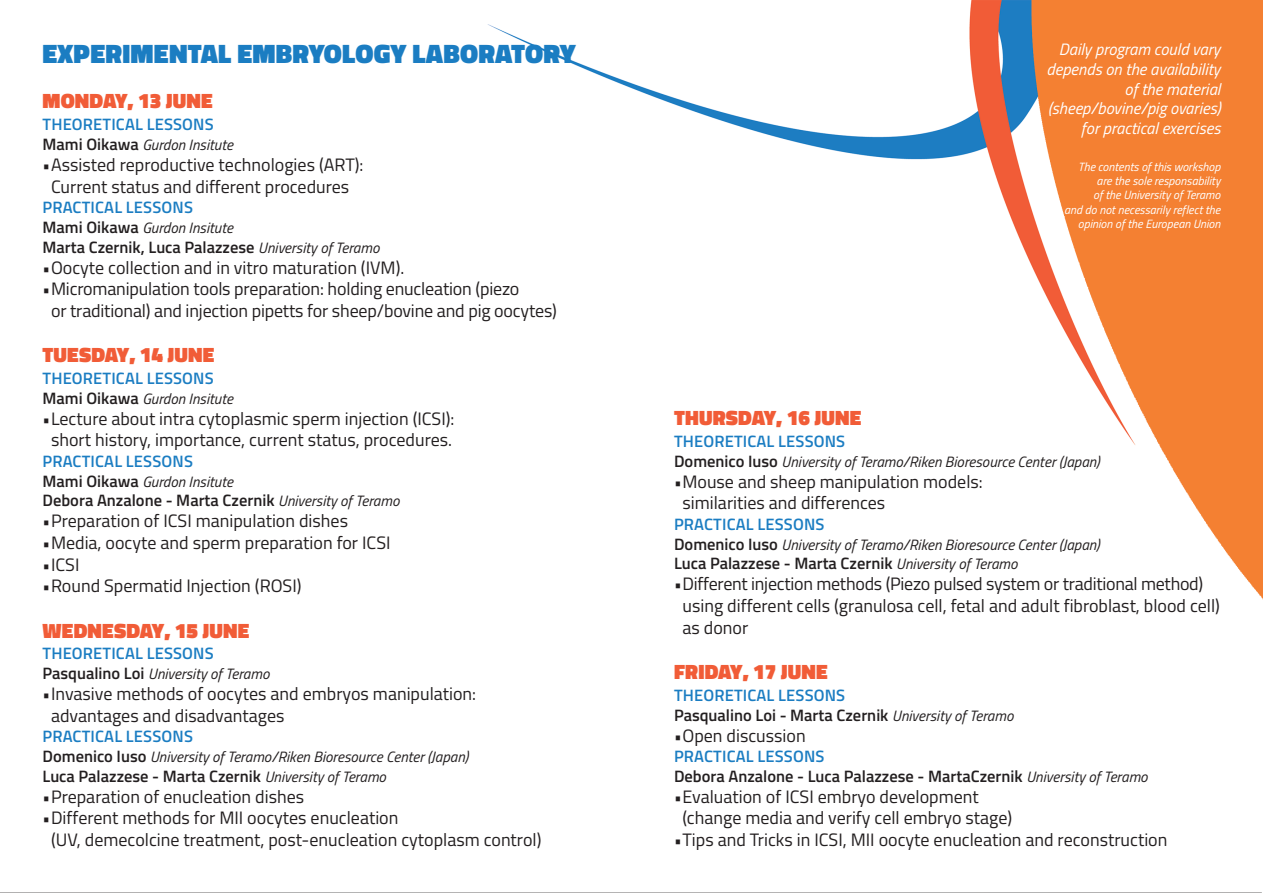
<style>
.page{position:relative;width:1263px;height:893px;background:#fff}
.page>*{position:absolute;margin:0;border:0;box-sizing:border-box;transform-origin:0 0}
.t1{font:900 27px "Titillium";letter-spacing:.01em;color:#1b7dc2}
.t2{font:900 21px "Titillium";letter-spacing:.01em;color:#f15c37}
.t3{font:18px/21.6px "Titillium";color:#231f20}
.t4{font:600 16.5px/19.8px "Titillium";color:#231f20}
.t5{font:600 16.5px "Titillium";letter-spacing:.01em;color:#1b7dc2}
.t6{font:italic 16.5px/19.8px "Titillium";color:#fff;text-align:right}
.t7{font:italic 15px "Titillium";color:#231f20}
.t8{font:italic 12px/14.4px "Titillium";color:#fff;text-align:right}
.s1{font-weight:600;font-style:normal;font-size:16.5px}
.s2{font-size:16.5px}
.s3{font-weight:400;font-style:italic;font-size:15px}
.s4{color:#1b7dc2}
</style>
<div class="page">
<img style="left:0;top:0;width:1263px;height:893px">
<h1 class="t1" style="left:43px;top:44px;width:535px">EXPERIMENTAL EMBRYOLOGY LABORATORY</h1>
<p class="t2" style="left:43px;top:94px;width:172px">MONDAY, 13 JUNE</p>
<p class="t5" style="left:43px;top:118px;width:173px">THEORETICAL LESSONS</p>
<p class="t7" style="left:43px;top:139px;width:192px"><span class="s1">Mami Oikawa</span> Gurdon Insitute</p>
<p class="t3" style="left:43px;top:156px;width:322px;text-align:center"><span class="s2">•</span>Assisted reproductive technologies (ART):<br>Current status and different procedures</p>
<p class="t5" style="left:43px;top:201px;width:152px">PRACTICAL LESSONS</p>
<p class="t7" style="left:43px;top:222px;width:192px"><span class="s1">Mami Oikawa</span> Gurdon Insitute</p>
<p class="t4" style="left:43px;top:239px;width:338px">Marta Czernik, Luca Palazzese <span class="s3">University of Teramo</span></p>
<p class="t3" style="left:43px;top:258px;width:363px"><span class="s2">•</span>Oocyte collection and in vitro maturation (IVM).</p>
<p class="t3" style="left:51px;top:280px;width:507px;text-indent:-9px"><span class="s2">•</span>Micromanipulation tools preparation: holding enucleation (piezo<br>or traditional) and injection pipetts for sheep/bovine and pig oocytes)</p>
<p class="t2" style="left:43px;top:348px;width:173px">TUESDAY, 14 JUNE</p>
<p class="t5" style="left:43px;top:372px;width:173px">THEORETICAL LESSONS</p>
<p class="t7" style="left:43px;top:393px;width:192px"><span class="s1">Mami Oikawa</span> Gurdon Insitute</p>
<p class="t3" style="left:43px;top:409px;width:413px;text-align:center"><span class="s2">•</span>Lecture about intra cytoplasmic sperm injection (ICSI): short history, importance, current status, procedures.</p>
<p class="t5" style="left:43px;top:455px;width:152px">PRACTICAL LESSONS</p>
<p class="t7" style="left:43px;top:476px;width:192px"><span class="s1">Mami Oikawa</span> Gurdon Insitute</p>
<p class="t4" style="left:43px;top:492px;width:358px">Debora Anzalone - Marta Czernik <span class="s3">University of Teramo</span></p>
<p class="t3" style="left:43px;top:512px;width:307px"><span class="s2">•</span>Preparation of ICSI manipulation dishes</p>
<p class="t3" style="left:43px;top:534px;width:350px"><span class="s2">•</span>Media, oocyte and sperm preparation for ICSI</p>
<p class="t3" style="left:43px;top:555px;width:38px"><span class="s2">•</span>ICSI</p>
<p class="t3" style="left:43px;top:577px;width:261px"><span class="s2">•</span>Round Spermatid Injection (ROSI)</p>
<p class="t2" style="left:43px;top:623px;width:208px">WEDNESDAY, 15 JUNE</p>
<p class="t5" style="left:43px;top:648px;width:173px">THEORETICAL LESSONS</p>
<p class="t7" style="left:43px;top:668px;width:228px"><span class="s1">Pasqualino Loi</span> University of Teramo</p>
<p class="t3" style="left:51px;top:685px;width:427px;text-indent:-9px"><span class="s2">•</span>Invasive methods of oocytes and embryos manipulation: advantages and disadvantages</p>
<p class="t5" style="left:43px;top:730px;width:152px">PRACTICAL LESSONS</p>
<p class="t7" style="left:43px;top:751px;width:427px"><span class="s1">Domenico Iuso</span> University of Teramo/Riken Bioresource Center (Japan)</p>
<p class="t4" style="left:43px;top:768px;width:345px">Luca Palazzese - Marta Czernik <span class="s3">University of Teramo</span></p>
<p class="t3" style="left:43px;top:787px;width:263px"><span class="s2">•</span>Preparation of enucleation dishes</p>
<p class="t3" style="left:51px;top:809px;width:492px;text-indent:-9px"><span class="s2">•</span>Different methods for MII oocytes enucleation<br>(UV, demecolcine treatment, post-enucleation cytoplasm control)</p>
<p class="t6" style="left:1046px;top:41px;width:175px">Daily program could vary depends on the availability of the material (sheep/bovine/pig ovaries) for practical exercises</p>
<p class="t8" style="left:1064px;top:160px;width:158px">The contents of this workshop are the sole responsability<br>of the University of Teramo<br>and do not necessarily reflect the opinion of the European Union</p>
<p class="t2" style="left:674px;top:411px;width:189px">THURSDAY, 16 JUNE</p>
<p class="t5" style="left:674px;top:435px;width:173px">THEORETICAL LESSONS</p>
<p class="t7" style="left:674px;top:456px;width:427px"><span class="s1">Domenico Iuso</span> University of Teramo/Riken Bioresource Center (Japan)</p>
<p class="t3" style="left:682px;top:472px;width:302px;text-indent:-9px"><span class="s2">•</span>Mouse and sheep manipulation models: similarities and differences</p>
<p class="t5" style="left:674px;top:518px;width:152px">PRACTICAL LESSONS</p>
<p class="t7" style="left:674px;top:539px;width:427px"><span class="s1">Domenico Iuso</span> University of Teramo/Riken Bioresource Center (Japan)</p>
<p class="t4" style="left:674px;top:555px;width:345px">Luca Palazzese - Marta Czernik <span class="s3">University of Teramo</span></p>
<p class="t3" style="left:682px;top:575px;width:539px;text-indent:-9px"><span class="s2">•</span>Different injection methods (Piezo pulsed system or traditional method) using different cells (granulosa cell, fetal and adult fibroblast, blood cell) as donor</p>
<p class="t2" style="left:674px;top:664px;width:155px">FRIDAY, 17 JUNE</p>
<p class="t4" style="left:674px;top:687px;width:341px"><span class="s4">THEORETICAL LESSONS<br></span>Pasqualino Loi - Marta Czernik <span class="s3">University of Teramo</span></p>
<p class="t3" style="left:674px;top:726px;width:133px"><span class="s2">•</span>Open discussion</p>
<p class="t4" style="left:674px;top:748px;width:475px"><span class="s4">PRACTICAL LESSONS<br></span>Debora Anzalone - Luca Palazzese - MartaCzernik <span class="s3">University of Teramo</span></p>
<p class="t3" style="left:682px;top:787px;width:331px;text-indent:-9px"><span class="s2">•</span>Evaluation of ICSI embryo development (change media and verify cell embryo stage)</p>
<p class="t3" style="left:674px;top:831px;width:495px"><span class="s2">•</span>Tips and Tricks in ICSI, MII oocyte enucleation and reconstruction</p>
</div>
